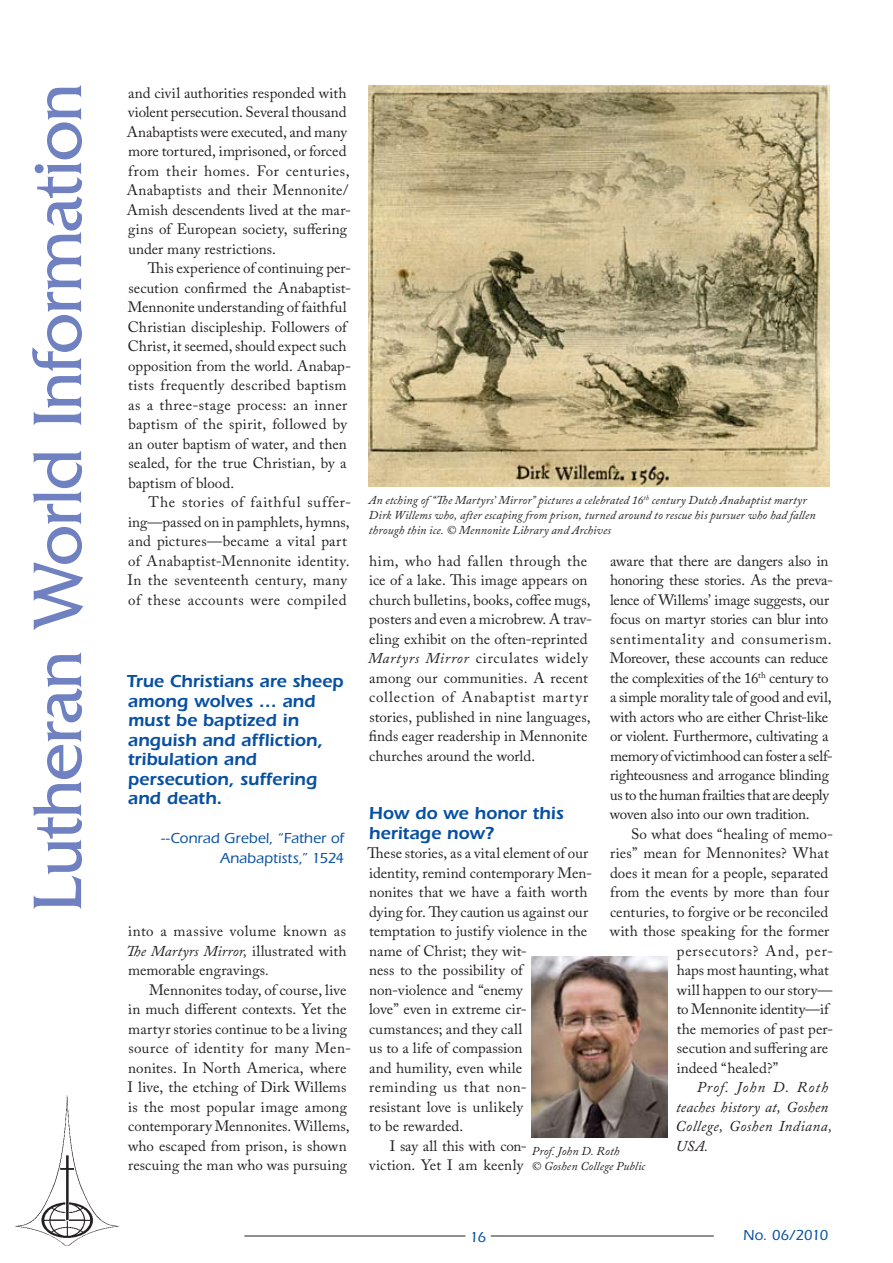
<style>
.page{position:relative;width:893px;height:1263px;background:#fff}
.page>*{position:absolute;margin:0;border:0;box-sizing:border-box;transform-origin:0 0}
.t1{font:72px "Friz Quadrata";letter-spacing:-.02em;color:#6f81c0}
.t2{font:600 18px/19.5px "Itc Eras";color:#0850a3}
.t3{font:15px/19.5px "Adobe Caslon Pro";letter-spacing:.005em;color:#231f20}
.t4{font:15px/19.5px "Adobe Caslon Pro";letter-spacing:-.015em;color:#231f20}
.t5{font:15px/19.5px "Adobe Caslon Pro";letter-spacing:.025em;color:#231f20}
.t6{font:italic 15px/19.5px "Adobe Caslon Pro";letter-spacing:.03em;color:#231f20}
.t7{font:500 15px/19.5px "Itc Eras";letter-spacing:.005em;color:#0850a3}
.t8{font:15px "Adobe Caslon Pro";letter-spacing:.055em;color:#231f20}
.t9{font:15px "Adobe Caslon Pro";letter-spacing:.04em;color:#231f20}
.t10{font:italic 12px/15px "Adobe Caslon Pro";letter-spacing:.01em;color:#231f20}
.s1{font-style:italic}
</style>
<div class="page">
<hr style="left:491px;top:1235px;width:223px;height:1px;background:#231f20">
<hr style="left:244px;top:1235px;width:221px;height:1px;background:#231f20">
<img style="left:15px;top:1095px;width:105px;height:151px">
<img style="left:369px;top:85px;width:460px;height:401px">
<img style="left:531px;top:956px;width:137px;height:181px">
<h1 class="t1" style="left:17px;top:912px;width:830px;rotate:-90deg">Lutheran World Information</h1>
<p class="t3" style="left:127px;top:83px;width:226px">and civil authorities responded with violent persecution. Several thousand Anabaptists were executed, and many more tortured, imprisoned, or forced from their homes. For centuries, Anabaptists and their Mennonite/ Amish descendents lived at the mar&shy;gins of European society, suffering under many restrictions.</p>
<p class="t3" style="left:128px;top:258px;width:225px;text-indent:20px">This experience of continuing per&shy;secution confirmed the Anabaptist-Mennonite understanding of faithful Christian discipleship. Followers of Christ, it seemed, should expect such opposition from the world. Anabap&shy;tists frequently described baptism as a three-stage process: an inner baptism of the spirit, followed by an outer baptism of water, and then sealed, for the true Christian, by a baptism of blood.</p>
<p class="t5" style="left:128px;top:492px;width:225px;text-indent:21px">The stories of faithful suffer&shy;ing—passed on in pamphlets, hymns, and pictures—became a vital part of Anabaptist-Mennonite identity.<br>In the seventeenth century, many of these accounts were compiled</p>
<p class="t2" style="left:127px;top:672px;width:218px">True Christians are sheep among wolves … and must be baptized in anguish and affliction, tribulation and persecution, suffering and death.</p>
<p class="t7" style="left:220px;top:829px;width:125px;text-indent:-59px">--Conrad Grebel, “Father of<br>Anabaptists,” 1524</p>
<p class="t3" style="left:126px;top:921px;width:222px;text-align:justify">into a massive volume known as <span class="s1">The Martyrs Mirror,</span> illustrated with memorable engravings<span class="s1">.</span></p>
<p class="t3" style="left:128px;top:980px;width:225px;text-indent:21px">Mennonites today, of course, live in much different contexts. Yet the martyr stories continue to be a living source of identity for many Men&shy;nonites. In North America, where I live, the etching of Dirk Willems is the most popular image among contemporary Mennonites. Willems, who escaped from prison, is shown rescuing the man who was pursuing</p>
<p class="t10" style="left:369px;top:493px;width:448px">An etching of “The Martyrs’ Mirror” pictures a celebrated 16<sup>th</sup> century Dutch Anabaptist martyr<br>Dirk Willems who, after escaping from prison, turned around to rescue his pursuer who had fallen through thin ice. © Mennonite Library and Archives</p>
<p class="t3" style="left:368px;top:551px;width:226px">him, who had fallen through the ice of a lake. This image appears on church bulletins, books, coffee mugs, posters and even a microbrew. A trav&shy;eling exhibit on the often-reprinted <span class="s1">Martyrs Mirror</span> circulates widely among our communities. A recent collection of Anabaptist martyr stories, published in nine languages, finds eager readership in Mennonite churches around the world.</p>
<p class="t4" style="left:610px;top:551px;width:225px">aware that there are dangers also in honoring these stories. As the preva&shy;lence of Willems’ image suggests, our focus on martyr stories can blur into sentimentality and consumerism.<br>Moreover, these accounts can reduce the complexities of the 16<sup>th</sup> century to a simple morality tale of good and evil, with actors who are either Christ-like or violent. Furthermore, cultivating a memory of victimhood can foster a self&shy;righteousness and arrogance blinding usto the human frailtiesthat are deeply woven also into our own tradition.</p>
<p class="t3" style="left:631px;top:824px;width:203px">So what does “healing of memo-</p>
<p class="t3" style="left:610px;top:843px;width:220px">ries” mean for Mennonites? What</p>
<p class="t3" style="left:610px;top:863px;width:220px">does it mean for a people, separated</p>
<p class="t3" style="left:610px;top:882px;width:221px">from the events by more than four</p>
<p class="t3" style="left:610px;top:902px;width:220px">centuries, to forgive or be reconciled</p>
<p class="t3" style="left:610px;top:921px;width:221px">with those speaking for the former</p>
<p class="t8" style="left:677px;top:942px;width:158px">persecutors? And, per-</p>
<p class="t3" style="left:677px;top:960px;width:154px">haps most haunting, what</p>
<p class="t3" style="left:677px;top:980px;width:157px">will happen to our story—</p>
<p class="t4" style="left:677px;top:999px;width:154px">to Mennonite identity—if</p>
<p class="t3" style="left:677px;top:1019px;width:158px">the memories of past per-</p>
<p class="t3" style="left:677px;top:1038px;width:153px">secution and suffering are</p>
<p class="t3" style="left:677px;top:1058px;width:103px">indeed “healed?”</p>
<p class="t6" style="left:676px;top:1077px;width:158px;text-indent:21px">Prof. John D. Roth teaches history at, Goshen<br>College, Goshen Indiana,<br>USA.</p>
<p class="t2" style="left:369px;top:803px;width:196px">How do we honor this heritage now?</p>
<p class="t3" style="left:368px;top:843px;width:222px">These stories, as a vital element of our</p>
<p class="t3" style="left:369px;top:863px;width:224px">identity, remind contemporary Men-</p>
<p class="t3" style="left:369px;top:882px;width:220px">nonites that we have a faith worth</p>
<p class="t3" style="left:369px;top:902px;width:221px">dying for. They caution us against our</p>
<p class="t3" style="left:369px;top:921px;width:220px">temptation to justify violence in the</p>
<p class="t3" style="left:369px;top:941px;width:159px">name of Christ; they wit-</p>
<p class="t3" style="left:369px;top:960px;width:155px">ness to the possibility of</p>
<p class="t3" style="left:369px;top:980px;width:155px">non-violence and “enemy</p>
<p class="t3" style="left:369px;top:999px;width:159px">love” even in extreme cir-</p>
<p class="t3" style="left:369px;top:1019px;width:155px">cumstances; and they call</p>
<p class="t3" style="left:369px;top:1038px;width:155px">us to a life of compassion</p>
<p class="t3" style="left:369px;top:1058px;width:155px">and humility, even while</p>
<p class="t9" style="left:369px;top:1078px;width:159px">reminding us that non-</p>
<p class="t3" style="left:369px;top:1097px;width:155px">resistant love is unlikely</p>
<p class="t3" style="left:369px;top:1116px;width:96px">to be rewarded.</p>
<p class="t3" style="left:390px;top:1136px;width:139px">I say all this with con-</p>
<p class="t3" style="left:369px;top:1155px;width:156px">viction. Yet I am keenly</p>
<p class="t10" style="left:532px;top:1143px;width:115px">Prof. John D. Roth<br>© Goshen College Public</p>
<p class="t7" style="left:470px;top:1228px;width:18px">16</p>
<p class="t7" style="left:743px;top:1225px;width:87px">No. 06/2010</p>
</div>
